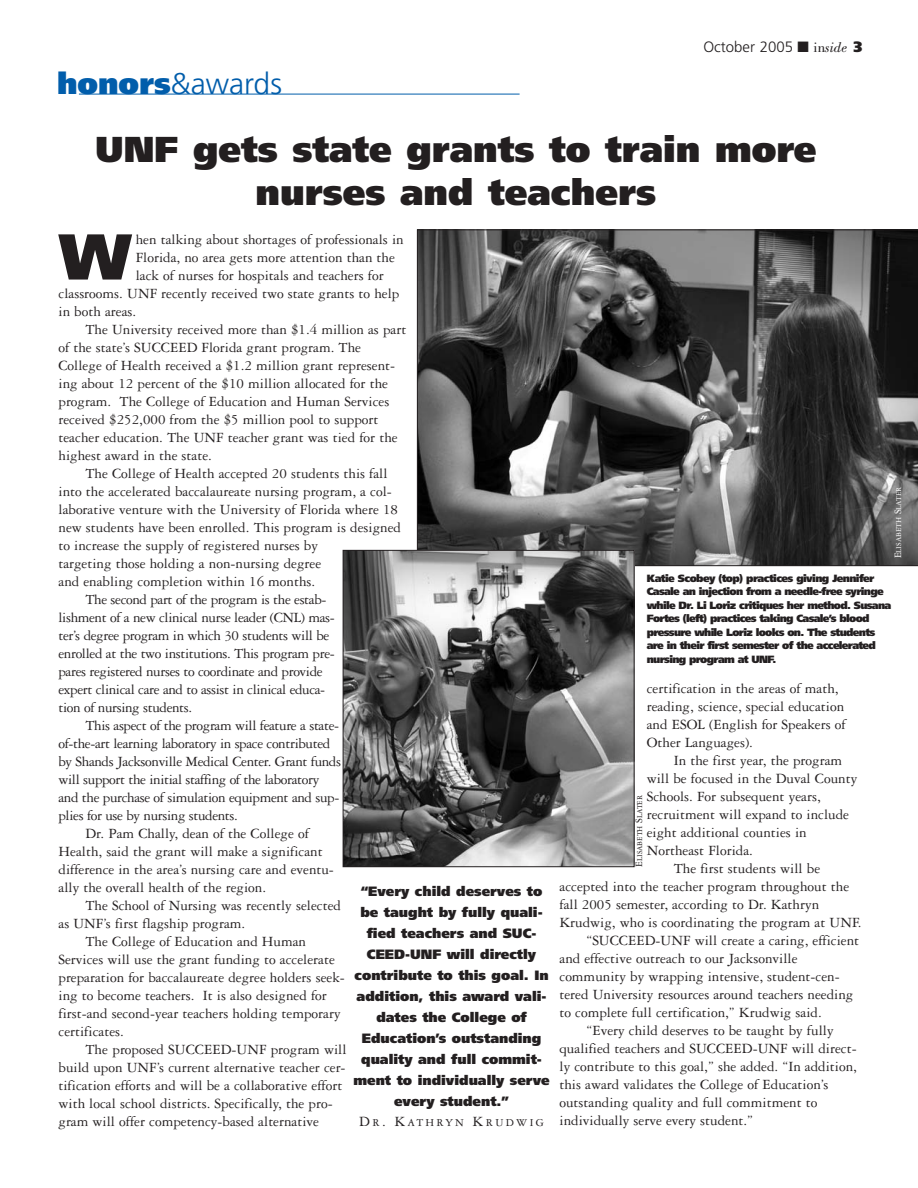
<style>
.page{position:relative;width:918px;height:1188px;background:#fff}
.page>*{position:absolute;margin:0;border:0;box-sizing:border-box;transform-origin:0 0}
.t1{font:900 64.65px "Frutiger";color:#231f20}
.t2{font:900 36px/43.2px "Frutiger";color:#231f20;text-align:center}
.t3{font:300 30px "Frutiger";color:#015dab}
.t4{font:15px/18px "Garamond Three";color:#231f20}
.t5{font:15px "Garamond Three";letter-spacing:-.025em;color:#231f20}
.t6{font:300 15px "Frutiger";color:#231f20}
.t7{font:900 13.5px/21px "Frutiger";color:#231f20;text-align:center}
.t8{font:11.25px "Garamond Three";letter-spacing:.2em;color:#231f20}
.t9{font:900 10.5px/13.5px "Frutiger";letter-spacing:-.065em;color:#231f20}
.t10{font:7.8px "Garamond Three";color:#231f20}
.t11{font:7.8px "Garamond Three";color:#fff}
.s1{font-weight:900}
.s2{font-family:"Bodoni BT";font-weight:400}
.s3{font-family:"Bodoni BT";font-weight:400;font-style:italic}
.s4{font-size:15px}
.s5{font-size:10.5px}
</style>
<div class="page">
<hr style="left:79px;top:94px;width:441px;height:1px;background:#015dab">
<svg style="left:417px;top:230px;width:501px;height:336px;background:#4f4f4f"></svg>
<img style="left:345px;top:552px;width:287px;height:313px">
<div style="left:343px;top:550px;width:291px;height:317px;border:1px solid #231f20"></div>
<h3 class="t3" style="left:57px;top:71px;width:227px"><span class="s1">honors</span>&amp;awards</h3>
<p class="t6" style="left:703px;top:41px;width:161px">October 2005 ■ <span class="s2">in</span><span class="s3">side</span> <span class="s1">3</span></p>
<h2 class="t2" style="left:95px;top:131px;width:723px">UNF gets state grants to train more nurses and teachers</h2>
<h1 class="t1" style="left:59px;top:231px;width:73px">W</h1>
<p class="t4" style="left:136px;top:231px;width:270px">hen talking about shortages of professionals in</p>
<p class="t4" style="left:136px;top:249px;width:261px">Florida, no area gets more attention than the</p>
<p class="t4" style="left:136px;top:267px;width:249px">lack of nurses for hospitals and teachers for</p>
<p class="t4" style="left:58px;top:285px;width:342px">classrooms. UNF recently received two state grants to help</p>
<p class="t4" style="left:58px;top:303px;width:79px">in both areas.</p>
<p class="t4" style="left:86px;top:321px;width:322px">The University received more than $1.4 million as part</p>
<p class="t4" style="left:58px;top:339px;width:304px">of the state’s SUCCEED Florida grant program. The</p>
<p class="t4" style="left:58px;top:357px;width:338px">College of Health received a $1.2 million grant represent-</p>
<p class="t4" style="left:58px;top:375px;width:331px">ing about 12 percent of the $10 million allocated for the</p>
<p class="t4" style="left:58px;top:393px;width:332px">program. The College of Education and Human Services</p>
<p class="t4" style="left:58px;top:411px;width:322px">received $252,000 from the $5 million pool to support</p>
<p class="t4" style="left:58px;top:429px;width:341px">teacher education. The UNF teacher grant was tied for the</p>
<p class="t4" style="left:58px;top:447px;width:155px">highest award in the state.</p>
<p class="t4" style="left:86px;top:465px;width:304px">The College of Health accepted 20 students this fall</p>
<p class="t4" style="left:58px;top:483px;width:335px">into the accelerated baccalaureate nursing program, a col-</p>
<p class="t4" style="left:59px;top:501px;width:341px">laborative venture with the University of Florida where 18</p>
<p class="t4" style="left:59px;top:519px;width:344px">new students have been enrolled. This program is designed</p>
<p class="t4" style="left:59px;top:537px;width:261px">to increase the supply of registered nurses by</p>
<p class="t4" style="left:59px;top:555px;width:264px">targeting those holding a non-nursing degree</p>
<p class="t4" style="left:59px;top:573px;width:258px">and enabling completion within 16 months.</p>
<p class="t5" style="left:86px;top:594px;width:242px">The second part of the program is the estab-</p>
<p class="t5" style="left:59px;top:612px;width:278px">lishment of a new clinical nurse leader (CNL) mas-</p>
<p class="t5" style="left:59px;top:630px;width:272px">ter’s degree program in which 30 students will be</p>
<p class="t5" style="left:59px;top:648px;width:278px">enrolled at the two institutions. This program pre-</p>
<p class="t5" style="left:59px;top:666px;width:266px">pares registered nurses to coordinate and provide</p>
<p class="t5" style="left:59px;top:684px;width:268px">expert clinical care and to assist in clinical educa-</p>
<p class="t5" style="left:59px;top:702px;width:135px">tion of nursing students.</p>
<p class="t5" style="left:86px;top:720px;width:255px">This aspect of the program will feature a state-</p>
<p class="t5" style="left:59px;top:738px;width:273px">of-the-art learning laboratory in space contributed</p>
<p class="t5" style="left:59px;top:756px;width:284px">by Shands Jacksonville Medical Center. Grant funds</p>
<p class="t5" style="left:59px;top:774px;width:262px">will support the initial staffing of the laboratory</p>
<p class="t5" style="left:59px;top:792px;width:282px">and the purchase of simulation equipment and sup-</p>
<p class="t5" style="left:59px;top:810px;width:181px">plies for use by nursing students.</p>
<p class="t4" style="left:86px;top:825px;width:225px">Dr. Pam Chally, dean of the College of</p>
<p class="t4" style="left:59px;top:843px;width:266px">Health, said the grant will make a significant</p>
<p class="t4" style="left:59px;top:861px;width:277px">difference in the area’s nursing care and eventu-</p>
<p class="t4" style="left:59px;top:879px;width:209px">ally the overall health of the region.</p>
<p class="t4" style="left:86px;top:897px;width:257px">The School of Nursing was recently selected</p>
<p class="t4" style="left:59px;top:915px;width:188px">as UNF’s first flagship program.</p>
<p class="t4" style="left:86px;top:933px;width:222px">The College of Education and Human</p>
<p class="t4" style="left:59px;top:951px;width:278px">Services will use the grant funding to accelerate</p>
<p class="t4" style="left:59px;top:969px;width:288px">preparation for baccalaureate degree holders seek-</p>
<p class="t4" style="left:59px;top:987px;width:270px">ing to become teachers. It is also designed for</p>
<p class="t4" style="left:59px;top:1005px;width:284px">first-and second-year teachers holding temporary</p>
<p class="t4" style="left:59px;top:1023px;width:67px">certificates.</p>
<p class="t4" style="left:86px;top:1041px;width:263px">The proposed SUCCEED-UNF program will</p>
<p class="t4" style="left:59px;top:1059px;width:289px">build upon UNF’s current alternative teacher cer-</p>
<p class="t4" style="left:59px;top:1077px;width:285px">tification efforts and will be a collaborative effort</p>
<p class="t4" style="left:59px;top:1095px;width:276px">with local school districts. Specifically, the pro-</p>
<p class="t4" style="left:59px;top:1113px;width:262px">gram will offer competency-based alternative</p>
<p class="t7" style="left:353px;top:882px;width:198px">“Every child deserves to be taught by fully quali&shy;fied teachers and SUC-<br>CEED-UNF will directly contribute to this goal. In addition, this award vali&shy;dates the College of<br>Education’s outstanding quality and full commit&shy;ment to individually serve every student.”</p>
<p class="t8" style="left:359px;top:1119px;width:186px"><span class="s4">D</span>R<span class="s4">. K</span>ATHRYN <span class="s4">K</span>RUDWIG</p>
<p class="t11" style="left:896px;top:558px;width:73px;rotate:-90deg"><span class="s5">E</span>LISABETH <span class="s5">S</span>LATER</p>
<p class="t9" style="left:647px;top:572px;width:246px">Katie Scobey (top) practices giving Jennifer Casale an injection from a needle-free syringe while Dr. Li Loriz critiques her method. Susana Fortes (left) practices taking Casale’s blood pressure while Loriz looks on. The students are in their first semester of the accelerated nursing program at UNF.</p>
<p class="t4" style="left:647px;top:681px;width:200px">certification in the areas of math, reading, science, special education and ESOL (English for Speakers of<br>Other Languages).</p>
<p class="t4" style="left:674px;top:753px;width:170px">In the first year, the program</p>
<p class="t4" style="left:647px;top:771px;width:212px">will be focused in the Duval County</p>
<p class="t4" style="left:647px;top:789px;width:175px">Schools. For subsequent years,</p>
<p class="t4" style="left:647px;top:807px;width:204px">recruitment will expand to include</p>
<p class="t4" style="left:647px;top:825px;width:161px">eight additional counties in</p>
<p class="t4" style="left:647px;top:843px;width:108px">Northeast Florida.</p>
<p class="t4" style="left:674px;top:861px;width:148px">The first students will be</p>
<p class="t4" style="left:559px;top:879px;width:291px">accepted into the teacher program throughout the</p>
<p class="t4" style="left:559px;top:897px;width:261px">fall 2005 semester, according to Dr. Kathryn</p>
<p class="t4" style="left:559px;top:915px;width:304px">Krudwig, who is coordinating the program at UNF.</p>
<p class="t4" style="left:586px;top:933px;width:274px">“SUCCEED-UNF will create a caring, efficient</p>
<p class="t4" style="left:559px;top:951px;width:240px">and effective outreach to our Jacksonville</p>
<p class="t4" style="left:559px;top:969px;width:282px">community by wrapping intensive, student-cen-</p>
<p class="t4" style="left:559px;top:987px;width:295px">tered University resources around teachers needing</p>
<p class="t4" style="left:559px;top:1005px;width:264px">to complete full certification,” Krudwig said.</p>
<p class="t4" style="left:586px;top:1023px;width:249px">“Every child deserves to be taught by fully</p>
<p class="t4" style="left:559px;top:1041px;width:299px">qualified teachers and SUCCEED-UNF will direct-</p>
<p class="t4" style="left:560px;top:1059px;width:299px">ly contribute to this goal,” she added. “In addition,</p>
<p class="t4" style="left:560px;top:1077px;width:270px">this award validates the College of Education’s</p>
<p class="t4" style="left:560px;top:1095px;width:260px">outstanding quality and full commitment to</p>
<p class="t4" style="left:560px;top:1113px;width:195px">individually serve every student.”</p>
<p class="t10" style="left:637px;top:867px;width:73px;rotate:-90deg"><span class="s5">E</span>LISABETH <span class="s5">S</span>LATER</p>
</div>
